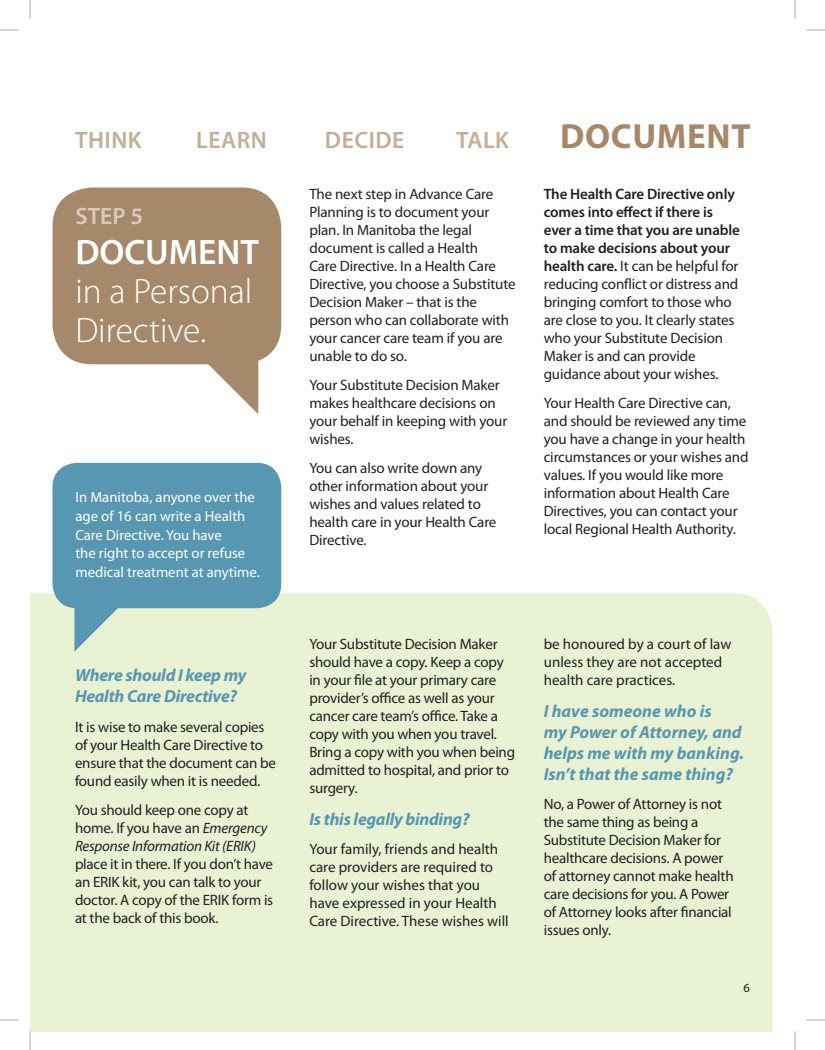
<style>
.page{position:relative;width:825px;height:1050px;background:#fff}
.page>*{position:absolute;margin:0;border:0;box-sizing:border-box;transform-origin:0 0}
.t1{font:300 35.38px/38.8px "Myriad Pro";color:#fff}
.t2{font:600 35.38px "Myriad Pro";color:#fff}
.t3{font:700 35px "Myriad Pro";letter-spacing:.02em;color:#a6896a}
.t4{font:600 23.75px "Myriad Pro";letter-spacing:.02em;color:#c4ae97}
.t5{font:600 23.75px "Myriad Pro";color:#d8cbbb}
.t6{font:italic 700 17.5px/21px "Myriad Pro";letter-spacing:-.005em;color:#5797b1}
.t7{font:15px/18px "Myriad Pro";letter-spacing:-.01em;color:#231f20}
.t8{font:14.75px/18.6px "Myriad Pro";color:#fff}
.t9{font:12.5px "Myriad Pro";color:#231f20}
.s1{font-style:italic}
.s2{font-weight:600}
</style>
<div class="page">
<div style="left:30px;top:593px;width:742px;height:438px;background:#eaf2d4"></div>
<svg style="left:171px;top:361px;width:87px;height:53px"></svg>
<div style="left:73px;top:600px;width:228px;height:68px;background:#eaf2d4"></div>
<div style="left:52px;top:463px;width:229px;height:145px;background:#5797b1;border-radius:24px"></div>
<svg style="left:74px;top:608px;width:55px;height:44px"></svg>
<div style="left:52px;top:188px;width:229px;height:176px;background:#a6896a;border-radius:39px"></div>
<svg style="left:0;top:29px;width:19px;height:2px"></svg>
<svg style="left:806px;top:29px;width:19px;height:2px"></svg>
<svg style="left:0;top:1019px;width:19px;height:2px"></svg>
<svg style="left:806px;top:1019px;width:19px;height:2px"></svg>
<svg style="left:29px;top:0;width:2px;height:19px"></svg>
<svg style="left:29px;top:1031px;width:2px;height:19px"></svg>
<svg style="left:794px;top:0;width:2px;height:19px"></svg>
<svg style="left:794px;top:1031px;width:2px;height:19px"></svg>
<h3 class="t4" style="left:75px;top:127px;width:68px">THINK</h3>
<h3 class="t4" style="left:196px;top:127px;width:72px">LEARN</h3>
<h3 class="t4" style="left:325px;top:127px;width:81px">DECIDE</h3>
<h3 class="t4" style="left:456px;top:127px;width:54px">TALK</h3>
<h2 class="t3" style="left:560px;top:117px;width:192px">DOCUMENT</h2>
<h3 class="t5" style="left:75px;top:203px;width:69px">STEP 5</h3>
<h1 class="t2" style="left:75px;top:233px;width:185px">DOCUMENT</h1>
<h1 class="t1" style="left:75px;top:272px;width:179px">in a Personal<br>Directive.</h1>
<p class="t8" style="left:75px;top:488px;width:186px">In Manitoba, anyone over the age of 16 can write a Health<br>Care Directive. You have<br>the right to accept or refuse medical treatment at anytime.</p>
<p class="t6" style="left:75px;top:665px;width:173px">Where should I keep my<br>Health Care Directive?</p>
<p class="t7" style="left:75px;top:718px;width:202px">It is wise to make several copies of your Health Care Directive to ensure that the document can be found easily when it is needed.</p>
<p class="t7" style="left:75px;top:801px;width:194px">You should keep one copy at home. If you have an <span class="s1">Emergency<br>Response Information Kit (ERIK)</span></p>
<p class="t7" style="left:75px;top:855px;width:200px">place it in there. If you don’t have an ERIK kit, you can talk to your doctor. A copy of the ERIK form is at the back of this book.</p>
<p class="t7" style="left:309px;top:185px;width:208px">The next step in Advance Care<br>Planning is to document your plan. In Manitoba the legal document is called a Health<br>Care Directive. In a Health Care<br>Directive, you choose a Substitute<br>Decision Maker – that is the person who can collaborate with your cancer care team if you are unable to do so.</p>
<p class="t7" style="left:309px;top:376px;width:199px">Your Substitute Decision Maker makes healthcare decisions on your behalf in keeping with your wishes.</p>
<p class="t7" style="left:309px;top:460px;width:189px">You can also write down any other information about your wishes and values related to health care in your Health Care<br>Directive.</p>
<p class="t7" style="left:544px;top:185px;width:198px"><span class="s2">The Health Care Directive only comes into effect if there is ever a time that you are unable to make decisions about your health care.</span> It can be helpful for reducing conflict or distress and bringing comfort to those who are close to you. It clearly states who your Substitute Decision<br>Maker is and can provide guidance about your wishes.</p>
<p class="t7" style="left:544px;top:394px;width:206px">Your Health Care Directive can, and should be reviewed any time you have a change in your health circumstances or your wishes and values. If you would like more information about Health Care<br>Directives, you can contact your local Regional Health Authority.</p>
<p class="t7" style="left:309px;top:635px;width:207px">Your Substitute Decision Maker should have a copy. Keep a copy in your file at your primary care provider’s office as well as your cancer care team’s office. Take a copy with you when you travel.<br>Bring a copy with you when being admitted to hospital, and prior to surgery.</p>
<p class="t6" style="left:309px;top:809px;width:162px">Is this legally binding?</p>
<p class="t7" style="left:309px;top:841px;width:201px">Your family, friends and health care providers are required to follow your wishes that you have expressed in your Health<br>Care Directive. These wishes will</p>
<p class="t7" style="left:544px;top:635px;width:189px">be honoured by a court of law unless they are not accepted health care practices.</p>
<p class="t6" style="left:544px;top:701px;width:202px">I have someone who is<br>my Power of Attorney, and helps me with my banking.<br>Isn’t that the same thing?</p>
<p class="t7" style="left:544px;top:796px;width:191px">No, a Power of Attorney is not the same thing as being a<br>Substitute Decision Maker for healthcare decisions. A power of attorney cannot make health care decisions for you. A Power of Attorney looks after financial issues only.</p>
<p class="t9" style="left:744px;top:981px;width:8px">6</p>
</div>
